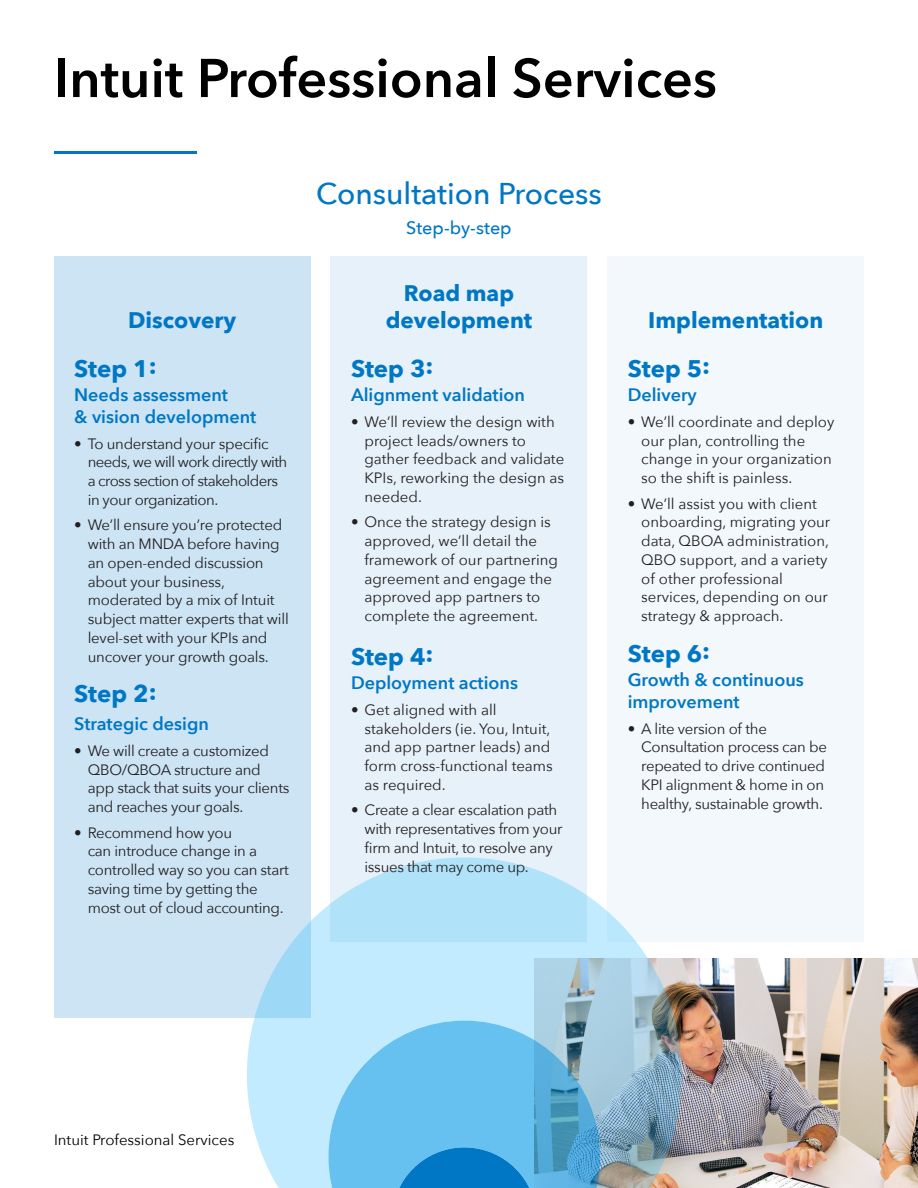
<style>
.page{position:relative;width:918px;height:1188px;background:#fff}
.page>*{position:absolute;margin:0;border:0;box-sizing:border-box;transform-origin:0 0}
.t1{font:600 54px "Avenir Next";color:#000}
.t2{font:500 30px "Avenir Next";color:#0077c5}
.body{font:700 24px "Avenir Next";color:#0077c5}
.t3{font:700 22.5px/27px "Avenir Next";color:#0077c5;text-align:center}
.body-2{font:600 18px/21.8px "Avenir Next";color:#0077c5}
.t4{font:500 18px "Avenir Next";color:#0077c5}
.t5{font:15px/18.8px "Avenir Next";letter-spacing:-.015em;color:#231f20}
.t6{font:15px/18.8px "Avenir Next";letter-spacing:-.04em;color:#231f20}
.t7{font:15px "Avenir Next";color:#000}
</style>
<div class="page">
<div style="left:54px;top:256px;width:256px;height:761px;background:#cce4f4"></div>
<div style="left:331px;top:256px;width:256px;height:686px;background:#e6f1f9"></div>
<div style="left:608px;top:256px;width:256px;height:686px;background:#f2f8fc"></div>
<img style="left:682px;top:958px;width:236px;height:230px">
<svg style="left:247px;top:858px;width:435px;height:330px;background:#a0d1eb"></svg>
<hr style="left:54px;top:151px;width:143px;height:3px;background:#0077c5">
<p class="t1" style="left:54px;top:32px;width:664px">Intuit Professional Services</p>
<p class="t3" style="left:128px;top:307px;width:110px">Discovery</p>
<p class="body" style="left:74px;top:347px;width:84px">Step 1:</p>
<p class="body-2" style="left:74px;top:384px;width:184px">Needs assessment<br>&amp; vision development</p>
<p class="t6" style="left:88px;top:433px;width:201px;text-indent:-14px">• To understand your specific needs, we will work directly with a cross section of stakeholders in your organization.</p>
<p class="t5" style="left:88px;top:515px;width:203px;text-indent:-14px">• We’ll ensure you’re protected with an MNDA before having an open-ended discussion about your business, moderated by a mix of Intuit subject matter experts that will level-set with your KPIs and uncover your growth goals.</p>
<p class="body" style="left:74px;top:673px;width:84px">Step 2:</p>
<p class="body-2" style="left:74px;top:713px;width:136px">Strategic design</p>
<p class="t5" style="left:88px;top:741px;width:203px;text-indent:-14px">• We will create a customized<br>QBO/QBOA structure and app stack that suits your clients and reaches your goals.</p>
<p class="t5" style="left:88px;top:822px;width:203px;text-indent:-14px">• Recommend how you<br>can introduce change in a controlled way so you can start saving time by getting the most out of cloud accounting.</p>
<p class="t2" style="left:316px;top:168px;width:287px">Consultation Process</p>
<p class="t4" style="left:406px;top:213px;width:107px">Step-by-step</p>
<p class="t3" style="left:386px;top:280px;width:148px">Road map development</p>
<p class="body" style="left:351px;top:347px;width:84px">Step 3:</p>
<p class="body-2" style="left:351px;top:384px;width:175px">Alignment validation</p>
<p class="t5" style="left:364px;top:412px;width:201px;text-indent:-14px">• We’ll review the design with project leads/owners to gather feedback and validate<br>KPIs, reworking the design as needed.</p>
<p class="t5" style="left:364px;top:512px;width:195px;text-indent:-14px">• Once the strategy design is approved, we’ll detail the framework of our partnering agreement and engage the approved app partners to complete the agreement.</p>
<p class="body" style="left:351px;top:635px;width:84px">Step 4:</p>
<p class="body-2" style="left:351px;top:672px;width:169px">Deployment actions</p>
<p class="t5" style="left:364px;top:700px;width:190px;text-indent:-14px">• Get aligned with all stakeholders (ie. You, Intuit, and app partner leads) and form cross-functional teams as required.</p>
<p class="t5" style="left:364px;top:800px;width:200px;text-indent:-14px">• Create a clear escalation path with representatives from your firm and Intuit, to resolve any issues that may come up.</p>
<p class="t3" style="left:648px;top:307px;width:176px">Implementation</p>
<p class="body" style="left:628px;top:347px;width:84px">Step 5:</p>
<p class="body-2" style="left:628px;top:384px;width:71px">Delivery</p>
<p class="t5" style="left:641px;top:412px;width:195px;text-indent:-14px">• We’ll coordinate and deploy our plan, controlling the change in your organization so the shift is painless.</p>
<p class="t5" style="left:641px;top:493px;width:191px;text-indent:-14px">• We’ll assist you with client onboarding, migrating your data, QBOA administration,<br>QBO support, and a variety of other professional services, depending on our strategy &amp; approach.</p>
<p class="body" style="left:628px;top:632px;width:84px">Step 6:</p>
<p class="body-2" style="left:628px;top:669px;width:178px">Growth &amp; continuous improvement</p>
<p class="t5" style="left:641px;top:718px;width:187px;text-indent:-14px">• A lite version of the<br>Consultation process can be repeated to drive continued<br>KPI alignment &amp; home in on healthy, sustainable growth.</p>
<p class="t7" style="left:54px;top:1127px;width:182px">Intuit Professional Services</p>
</div>
